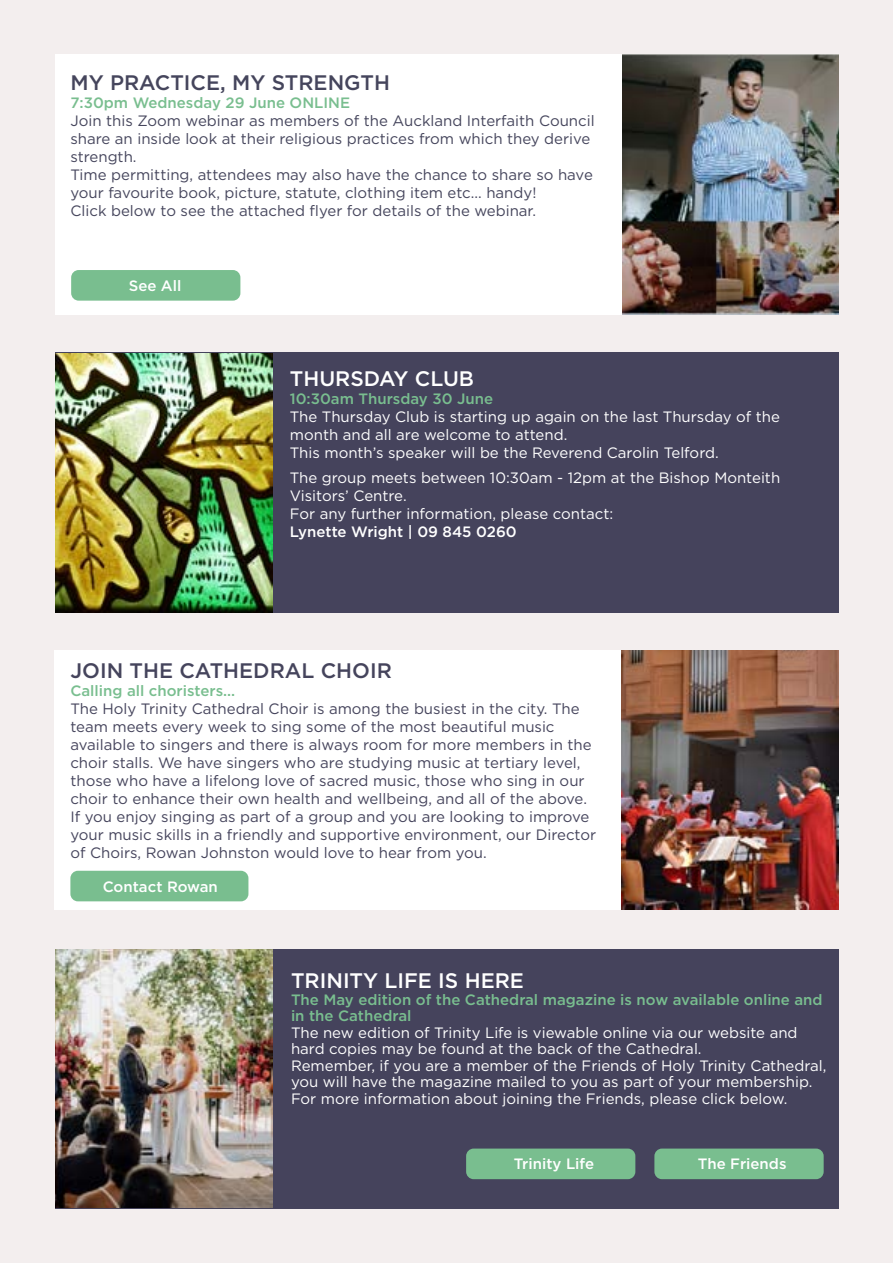
<style>
.page{position:relative;width:893px;height:1263px;background:#f3eeee}
.page>*{position:absolute;margin:0;border:0;box-sizing:border-box;transform-origin:0 0}
.t1{font:500 21px "Gotham";color:#fff}
.t2{font:500 21px "Gotham";color:#45455c}
.t3{font:500 21px "Gotham";color:#45445c}
.t4{font:15px/16.5px "Gotham";color:#fff}
.t5{font:15px/18px "Gotham";color:#45445c}
.t6{font:15px/18px "Gotham";color:#45455c}
.t7{font:500 15px/16.5px "Gotham";color:#79be8f}
.t8{font:500 15px "Gotham";color:#fff}
</style>
<div class="page">
<div style="left:56px;top:949px;width:783px;height:259px;background:#45435c"></div>
<div style="left:55px;top:352px;width:784px;height:260px;background:#45435c"></div>
<div style="left:55px;top:54px;width:784px;height:261px;background:#fff"></div>
<img style="left:56px;top:353px;width:216px;height:259px">
<div style="left:55px;top:650px;width:783px;height:259px;background:#fff"></div>
<div style="left:71px;top:270px;width:169px;height:31px;background:#79be8f;border-radius:8px"></div>
<img style="left:622px;top:55px;width:217px;height:260px">
<div style="left:654px;top:1148px;width:170px;height:31px;background:#79be8f;border-radius:8px"></div>
<div style="left:466px;top:1148px;width:169px;height:31px;background:#79be8f;border-radius:8px"></div>
<img style="left:56px;top:949px;width:216px;height:259px">
<img style="left:622px;top:650px;width:217px;height:259px">
<div style="left:70px;top:871px;width:178px;height:30px;background:#79be8f;border-radius:8px"></div>
<h1 class="t2" style="left:70px;top:68px;width:321px">MY PRACTICE, MY STRENGTH</h1>
<p class="t7" style="left:70px;top:94px;width:281px">7:30pm Wednesday 29 June ONLINE</p>
<p class="t6" style="left:70px;top:111px;width:526px">Join this Zoom webinar as members of the Auckland Interfaith Council share an inside look at their religious practices from which they derive strength.<br>Time permitting, attendees may also have the chance to share so have your favourite book, picture, statute, clothing item etc... handy!<br>Click below to see the attached flyer for details of the webinar.</p>
<p class="t8" style="left:129px;top:276px;width:54px">See All</p>
<h1 class="t1" style="left:290px;top:365px;width:186px">THURSDAY CLUB</h1>
<p class="t7" style="left:290px;top:390px;width:205px">10:30am Thursday 30 June</p>
<p class="t4" style="left:290px;top:407px;width:492px;line-height:18px">The Thursday Club is starting up again on the last Thursday of the month and all are welcome to attend.<br>This month’s speaker will be the Reverend Carolin Telford.</p>
<p class="t4" style="left:290px;top:469px;width:492px;line-height:18px">The group meets between 10:30am - 12pm at the Bishop Monteith<br>Visitors’ Centre.<br>For any further information, please contact:</p>
<p class="t8" style="left:290px;top:522px;width:228px">Lynette Wright | 09 845 0260</p>
<h1 class="t3" style="left:70px;top:657px;width:323px">JOIN THE CATHEDRAL CHOIR</h1>
<p class="t7" style="left:70px;top:682px;width:166px">Calling all choristers...</p>
<p class="t5" style="left:70px;top:699px;width:527px">The Holy Trinity Cathedral Choir is among the busiest in the city. The team meets every week to sing some of the most beautiful music available to singers and there is always room for more members in the choir stalls. We have singers who are studying music at tertiary level, those who have a lifelong love of sacred music, those who sing in our choir to enhance their own health and wellbeing, and all of the above.<br>If you enjoy singing as part of a group and you are looking to improve your music skills in a friendly and supportive environment, our Director of Choirs, Rowan Johnston would love to hear from you.</p>
<p class="t8" style="left:103px;top:876px;width:117px">Contact Rowan</p>
<h1 class="t1" style="left:291px;top:967px;width:234px">TRINITY LIFE IS HERE</h1>
<p class="t7" style="left:291px;top:991px;width:533px">The May edition of the Cathedral magazine is now available online and in the Cathedral</p>
<p class="t4" style="left:291px;top:1024px;width:537px">The new edition of Trinity Life is viewable online via our website and hard copies may be found at the back of the Cathedral.<br>Remember, if you are a member of the Friends of Holy Trinity Cathedral, you will have the magazine mailed to you as part of your membership.<br>For more information about joining the Friends, please click below.</p>
<p class="t8" style="left:514px;top:1154px;width:82px">Trinity Life</p>
<p class="t8" style="left:698px;top:1154px;width:90px">The Friends</p>
</div>
